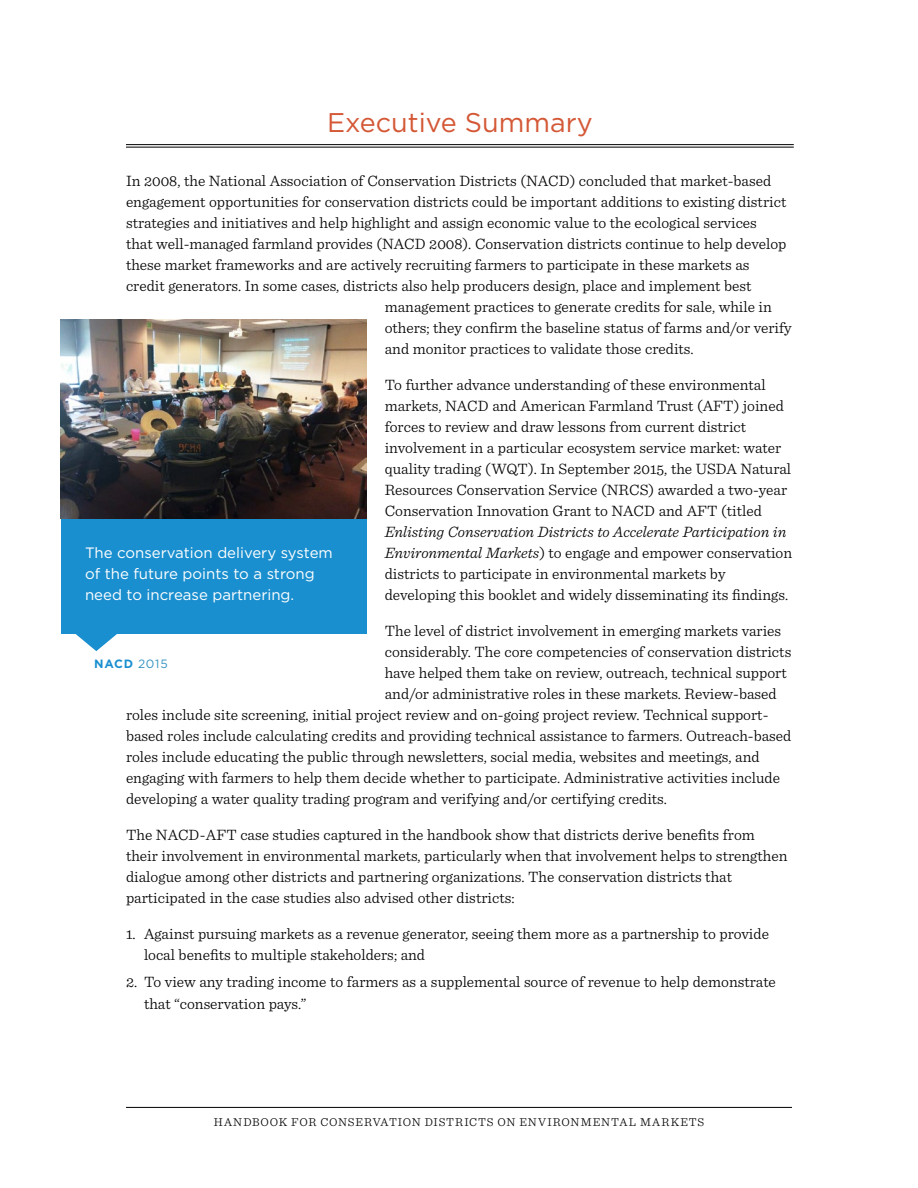
<style>
.page{position:relative;width:918px;height:1188px;background:#fff}
.page>*{position:absolute;margin:0;border:0;box-sizing:border-box;transform-origin:0 0}
.t1{font:27px "Gotham";color:#d45836}
.t2{font:300 15.75px/21px "Sentinel";color:#000}
.t3{font:15px/21px "Gotham";color:#fff}
.t4{font:300 12px "Sentinel";letter-spacing:.065em;color:#000}
.t5{font:700 12px "Gotham";color:#1a8fcf}
.s1{font-style:italic}
.s2{font-weight:400;color:#3593c1}
</style>
<div class="page">
<hr style="left:126px;top:1107px;width:666px;height:1px;background:#000">
<hr style="left:126px;top:144px;width:668px;height:1px;background:#000">
<hr style="left:126px;top:147px;width:668px;height:1px;background:#000">
<div style="left:61px;top:518px;width:306px;height:116px;background:#1a8fcf"></div>
<svg style="left:75px;top:634px;width:42px;height:17px"></svg>
<img style="left:61px;top:320px;width:306px;height:199px">
<h1 class="t1" style="left:327px;top:108px;width:267px">Executive Summary</h1>
<p class="t2" style="left:126px;top:170px;width:647px">In 2008, the National Association of Conservation Districts (NACD) concluded that market-based</p>
<p class="t2" style="left:126px;top:191px;width:662px">engagement opportunities for conservation districts could be important additions to existing district</p>
<p class="t2" style="left:126px;top:212px;width:633px">strategies and initiatives and help highlight and assign economic value to the ecological services</p>
<p class="t2" style="left:126px;top:233px;width:662px">that well-managed farmland provides (NACD 2008). Conservation districts continue to help develop</p>
<p class="t2" style="left:126px;top:254px;width:625px">these market frameworks and are actively recruiting farmers to participate in these markets as</p>
<p class="t2" style="left:126px;top:275px;width:627px">credit generators. In some cases, districts also help producers design, place and implement best</p>
<p class="t2" style="left:385px;top:295px;width:389px">management practices to generate credits for sale, while in</p>
<p class="t2" style="left:385px;top:316px;width:408px">others; they confirm the baseline status of farms and/or verify</p>
<p class="t2" style="left:385px;top:337px;width:310px">and monitor practices to validate those credits.</p>
<p class="t2" style="left:385px;top:373px;width:408px">To further advance understanding of these environmental markets, NACD and American Farmland Trust (AFT) joined forces to review and draw lessons from current district involvement in a particular ecosystem service market: water quality trading (WQT). In September 2015, the USDA Natural Resources Conservation Service (NRCS) awarded a two-year Conservation Innovation Grant to NACD and AFT (titled</p>
<p class="t2" style="left:385px;top:520px;width:409px"><span class="s1">Enlisting Conservation Districts to Accelerate Participation in Environmental Markets</span>) to engage and empower conservation districts to participate in environmental markets by developing this booklet and widely disseminating its findings.</p>
<p class="t2" style="left:385px;top:619px;width:398px">The level of district involvement in emerging markets varies</p>
<p class="t2" style="left:385px;top:640px;width:408px">considerably. The core competencies of conservation districts</p>
<p class="t2" style="left:385px;top:661px;width:404px">have helped them take on review, outreach, technical support</p>
<p class="t2" style="left:385px;top:682px;width:394px">and/or administrative roles in these markets. Review-based</p>
<p class="t2" style="left:126px;top:703px;width:644px">roles include site screening, initial project review and on-going project review. Technical support-</p>
<p class="t2" style="left:126px;top:724px;width:667px">based roles include calculating credits and providing technical assistance to farmers. Outreach-based</p>
<p class="t2" style="left:126px;top:745px;width:635px">roles include educating the public through newsletters, social media, websites and meetings, and</p>
<p class="t2" style="left:126px;top:766px;width:656px">engaging with farmers to help them decide whether to participate. Administrative activities include</p>
<p class="t2" style="left:126px;top:787px;width:542px">developing a water quality trading program and verifying and/or certifying credits.</p>
<p class="t2" style="left:126px;top:823px;width:663px">The NACD-AFT case studies captured in the handbook show that districts derive benefits from their involvement in environmental markets, particularly when that involvement helps to strengthen dialogue among other districts and partnering organizations. The conservation districts that participated in the case studies also advised other districts:</p>
<p class="t2" style="left:144px;top:922px;width:627px;text-indent:-18px">1. Against pursuing markets as a revenue generator, seeing them more as a partnership to provide local benefits to multiple stakeholders; and</p>
<p class="t2" style="left:144px;top:970px;width:633px;line-height:21.6px;text-indent:-18px">2. To view any trading income to farmers as a supplemental source of revenue to help demonstrate that “conservation pays.”</p>
<p class="t3" style="left:85px;top:542px;width:249px">The conservation delivery system of the future points to a strong need to increase partnering.</p>
<p class="t5" style="left:94px;top:657px;width:75px">NACD <span class="s2">2015</span></p>
<p class="t4" style="left:214px;top:1113px;width:492px">HANDBOOK FOR CONSERVATION DISTRICTS ON ENVIRONMENTAL MARKETS</p>
</div>
